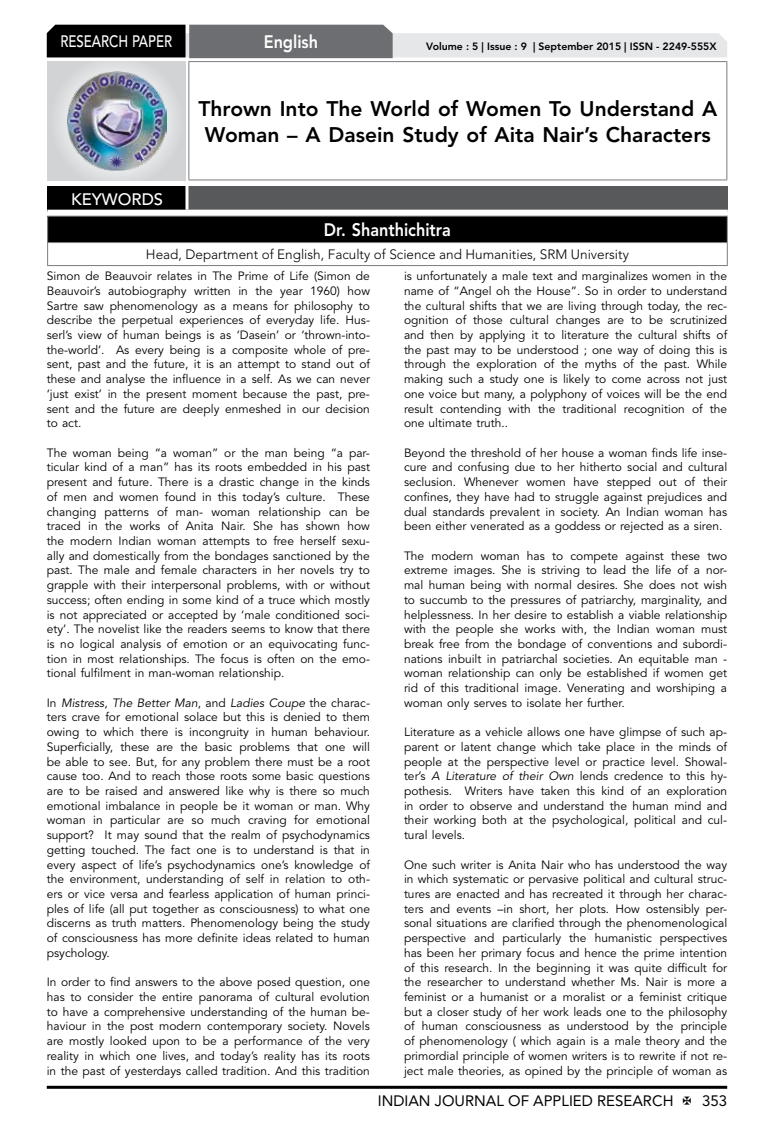
<style>
.page{position:relative;width:774px;height:1136px;background:#fff}
.page>*{position:absolute;margin:0;border:0;box-sizing:border-box;transform-origin:0 0}
.t1{font:800 21px/26.2px "Avenir LT Std";color:#000;text-align:center}
.t2{font:800 18px "Avenir LT Std";color:#fff;scale:.9 1}
.t3{font:500 16.5px "Avenir LT Std";color:#fff;scale:.8 1}
.t4{font:500 16.5px "Avenir LT Std";color:#fff}
.t5{font:15px "Avenir LT Std";color:#000}
.t6{font:300 13.5px "Avenir LT Std";color:#000}
.t7{font:12px/14.7px "Avenir LT Std";color:#000;text-align:justify}
.t8{font:800 10.5px "Avenir LT Std";color:#000}
.s1{font-style:italic}
</style>
<div class="page">
<hr style="left:47px;top:1085px;width:680px;height:3px;background:#000">
<div style="left:48px;top:62px;width:137px;height:118px;background:linear-gradient(to right,#d9dadb,#d9dadb)"></div>
<img style="left:68px;top:71px;width:99px;height:100px">
<svg style="left:47px;top:25px;width:680px;height:33px;background:#979899"></svg>
<hr style="left:188px;top:61px;width:539px;height:1px;background:#808285">
<hr style="left:188px;top:62px;width:1px;height:117px;background:#808285">
<hr style="left:726px;top:62px;width:1px;height:117px;background:#808285">
<hr style="left:188px;top:179px;width:539px;height:1px;background:#808285">
<div style="left:48px;top:216px;width:679px;height:26px;background:#000"></div>
<hr style="left:47px;top:216px;width:681px;height:1px;background:#808285">
<hr style="left:47px;top:242px;width:681px;height:1px;background:#808285">
<svg style="left:47px;top:217px;width:1px;height:48px"></svg>
<svg style="left:727px;top:217px;width:1px;height:48px"></svg>
<hr style="left:47px;top:265px;width:681px;height:1px;background:#808285">
<div style="left:47px;top:186px;width:140px;height:25px;background:#000"></div>
<div style="left:187px;top:186px;width:541px;height:25px;background:#58595b"></div>
<hr style="left:185px;top:186px;width:3px;height:24px;background:#fff">
<hr style="left:47px;top:210px;width:140px;height:3px;background:#fff">
<hr style="left:187px;top:210px;width:541px;height:3px;background:#fff">
<h3 class="t3" style="left:60px;top:32px;width:139px">RESEARCH PAPER</h3>
<h3 class="t4" style="left:71px;top:189px;width:94px">KEYWORDS</h3>
<h2 class="t2" style="left:264px;top:31px;width:62px">English</h2>
<p class="t8" style="left:426px;top:41px;width:292px">Volume : 5 | Issue : 9 | September 2015 | ISSN - 2249-555X</p>
<h1 class="t1" style="left:198px;top:95px;width:520px">Thrown Into The World of Women To Understand A<br>Woman – A Dasein Study of Aita Nair’s Characters</h1>
<h2 class="t2" style="left:324px;top:219px;width:143px">Dr. Shanthichitra</h2>
<p class="t6" style="left:146px;top:246px;width:484px">Head, Department of English, Faculty of Science and Humanities, SRM University</p>
<p class="t7" style="left:47px;top:269px;width:325px">Simon de Beauvoir relates in The Prime of Life (Simon de Beauvoir’s autobiography written in the year 1960) how Sartre saw phenomenology as a means for philosophy to describe the perpetual experiences of everyday life. Hus&shy;serl’s view of human beings is as ‘Dasein’ or ‘thrown-into&shy;the-world’. As every being is a composite whole of pre&shy;sent, past and the future, it is an attempt to stand out of these and analyse the influence in a self. As we can never ‘just exist’ in the present moment because the past, pre&shy;sent and the future are deeply enmeshed in our decision to act.</p>
<p class="t7" style="left:47px;top:445px;width:325px">The woman being “a woman” or the man being “a par&shy;ticular kind of a man” has its roots embedded in his past present and future. There is a drastic change in the kinds of men and women found in this today’s culture. These changing patterns of man- woman relationship can be traced in the works of Anita Nair. She has shown how the modern Indian woman attempts to free herself sexu&shy;ally and domestically from the bondages sanctioned by the past. The male and female characters in her novels try to grapple with their interpersonal problems, with or without success; often ending in some kind of a truce which mostly is not appreciated or accepted by ‘male conditioned soci&shy;ety’. The novelist like the readers seems to know that there is no logical analysis of emotion or an equivocating func&shy;tion in most relationships. The focus is often on the emo&shy;tional fulfilment in man-woman relationship.</p>
<p class="t7" style="left:47px;top:695px;width:325px">In <span class="s1">Mistress</span>, <span class="s1">The Better Man</span>, and <span class="s1">Ladies Coupe</span> the charac&shy;ters crave for emotional solace but this is denied to them owing to which there is incongruity in human behaviour.<br>Superficially, these are the basic problems that one will be able to see. But, for any problem there must be a root cause too. And to reach those roots some basic questions are to be raised and answered like why is there so much emotional imbalance in people be it woman or man. Why woman in particular are so much craving for emotional support? It may sound that the realm of psychodynamics getting touched. The fact one is to understand is that in every aspect of life’s psychodynamics one’s knowledge of the environment, understanding of self in relation to oth&shy;ers or vice versa and fearless application of human princi&shy;ples of life (all put together as consciousness) to what one discerns as truth matters. Phenomenology being the study of consciousness has more definite ideas related to human psychology.</p>
<p class="t7" style="left:47px;top:974px;width:325px">In order to find answers to the above posed question, one has to consider the entire panorama of cultural evolution to have a comprehensive understanding of the human be&shy;haviour in the post modern contemporary society. Novels are mostly looked upon to be a performance of the very reality in which one lives, and today’s reality has its roots in the past of yesterdays called tradition. And this tradition</p>
<p class="t7" style="left:404px;top:269px;width:325px">is unfortunately a male text and marginalizes women in the name of “Angel oh the House”. So in order to understand the cultural shifts that we are living through today, the rec&shy;ognition of those cultural changes are to be scrutinized and then by applying it to literature the cultural shifts of the past may to be understood ; one way of doing this is through the exploration of the myths of the past. While making such a study one is likely to come across not just one voice but many, a polyphony of voices will be the end result contending with the traditional recognition of the one ultimate truth..</p>
<p class="t7" style="left:404px;top:445px;width:325px">Beyond the threshold of her house a woman finds life inse&shy;cure and confusing due to her hitherto social and cultural seclusion. Whenever women have stepped out of their confines, they have had to struggle against prejudices and dual standards prevalent in society. An Indian woman has been either venerated as a goddess or rejected as a siren.</p>
<p class="t7" style="left:404px;top:548px;width:325px">The modern woman has to compete against these two extreme images. She is striving to lead the life of a nor&shy;mal human being with normal desires. She does not wish to succumb to the pressures of patriarchy, marginality, and helplessness. In her desire to establish a viable relationship with the people she works with, the Indian woman must break free from the bondage of conventions and subordi&shy;nations inbuilt in patriarchal societies. An equitable man - woman relationship can only be established if women get rid of this traditional image. Venerating and worshiping a woman only serves to isolate her further.</p>
<p class="t7" style="left:404px;top:725px;width:325px">Literature as a vehicle allows one have glimpse of such ap&shy;parent or latent change which take place in the minds of people at the perspective level or practice level. Showal&shy;ter’s <span class="s1">A Literature of their Own</span> lends credence to this hy&shy;pothesis. Writers have taken this kind of an exploration in order to observe and understand the human mind and their working both at the psychological, political and cul&shy;tural levels.</p>
<p class="t7" style="left:404px;top:857px;width:325px">One such writer is Anita Nair who has understood the way in which systematic or pervasive political and cultural struc&shy;tures are enacted and has recreated it through her charac&shy;ters and events –in short, her plots. How ostensibly per&shy;sonal situations are clarified through the phenomenological perspective and particularly the humanistic perspectives has been her primary focus and hence the prime intention of this research. In the beginning it was quite difficult for the researcher to understand whether Ms. Nair is more a feminist or a humanist or a moralist or a feminist critique but a closer study of her work leads one to the philosophy of human consciousness as understood by the principle of phenomenology ( which again is a male theory and the primordial principle of women writers is to rewrite if not re&shy;ject male theories, as opined by the principle of woman as</p>
<p class="t5" style="left:378px;top:1091px;width:297px">INDIAN JOURNAL OF APPLIED RESEARCH</p>
<p class="t5" style="left:702px;top:1091px;width:27px">353</p>
</div>
